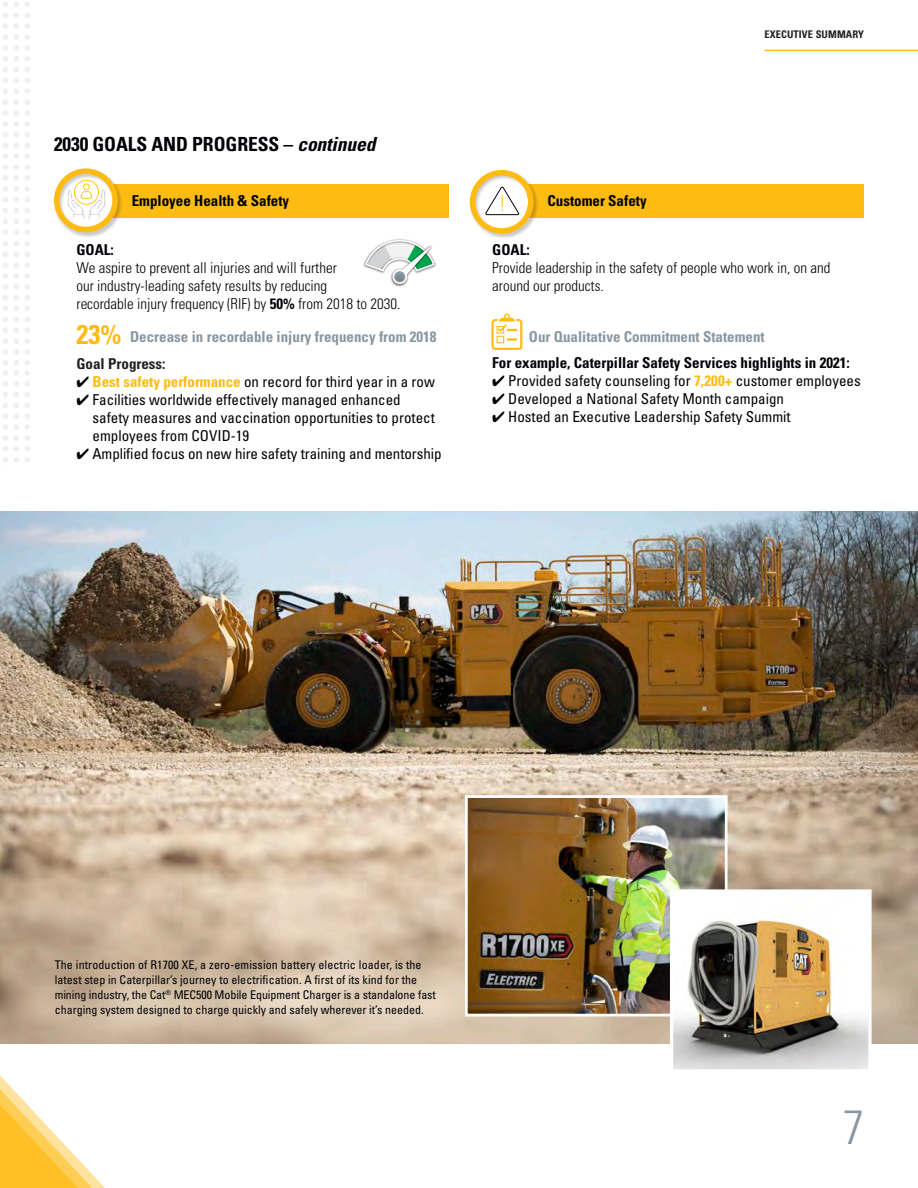
<style>
.page{position:relative;width:918px;height:1188px;background:#fff}
.page>*{position:absolute;margin:0;border:0;box-sizing:border-box;transform-origin:0 0}
.t1{font:300 condensed 48px "Univers LT Std";color:#8897a0}
.t2{font:700 condensed 27px "Univers LT Std";color:#febb12}
.t3{font:700 condensed 19.5px "Univers LT Std";letter-spacing:-.005em;color:#000206}
.t4{font:condensed 15px/18px "Univers LT Std";color:#000206}
.t5{font:300 condensed 15px/18px "Univers LT Std";color:#000206}
.t6{font:700 condensed 15px "Univers LT Std";color:#000206}
.t7{font:700 condensed 15px "Univers LT Std";color:#8897a0}
.t8{font:700 condensed 15px "Univers LT Std";color:#231f20}
.t9{font:condensed 12px/15px "Univers LT Std";color:#000206}
.t10{font:700 condensed 10.5px "Univers LT Std";letter-spacing:.01em;color:#231f20}
.s1{font-style:italic}
.s2{font-weight:700}
.s3{font-weight:700;color:#febb12}
</style>
<div class="page">
<svg style="left:0;top:1075px;width:105px;height:113px"></svg>
<div style="left:77px;top:184px;width:371px;height:34px;background:#febb12"></div>
<div style="left:493px;top:184px;width:371px;height:34px;background:#febb12"></div>
<div style="left:469px;top:170px;width:70px;height:69px;background:#231f20;opacity:.25"></div>
<div style="left:470px;top:170px;width:64px;height:64px;border:6px solid #febb12;border-radius:50%"></div>
<svg style="left:486px;top:187px;width:34px;height:29px"></svg>
<div style="left:54px;top:168px;width:69px;height:70px;background:#231f20;opacity:.25"></div>
<div style="left:54px;top:168px;width:64px;height:64px;border:6px solid #febb12;border-radius:50%"></div>
<div style="left:74px;top:180px;width:25px;height:25px;border:1px solid #ffc815;border-radius:50%"></div>
<div style="left:83px;top:184px;width:7px;height:6px;border:1px solid #ffc815;border-radius:50%"></div>
<svg style="left:67px;top:189px;width:39px;height:31px"></svg>
<svg style="left:491px;top:314px;width:31px;height:36px"></svg>
<img style="left:394px;top:285px;width:11px;height:2px">
<svg style="left:364px;top:239px;width:72px;height:46px"></svg>
<svg style="left:14px;top:403px;width:16px;height:59px"></svg>
<svg style="left:3px;top:403px;width:5px;height:59px"></svg>
<svg style="left:14px;top:143px;width:16px;height:5px"></svg>
<svg style="left:14px;top:154px;width:16px;height:59px"></svg>
<svg style="left:14px;top:219px;width:16px;height:16px"></svg>
<svg style="left:3px;top:143px;width:5px;height:5px"></svg>
<svg style="left:3px;top:154px;width:5px;height:59px"></svg>
<svg style="left:3px;top:219px;width:5px;height:16px"></svg>
<svg style="left:14px;top:241px;width:16px;height:5px"></svg>
<svg style="left:14px;top:252px;width:16px;height:59px"></svg>
<svg style="left:14px;top:317px;width:16px;height:80px"></svg>
<svg style="left:3px;top:241px;width:5px;height:5px"></svg>
<svg style="left:3px;top:252px;width:5px;height:59px"></svg>
<svg style="left:3px;top:317px;width:5px;height:80px"></svg>
<svg style="left:14px;top:2px;width:16px;height:5px"></svg>
<svg style="left:14px;top:13px;width:16px;height:59px"></svg>
<svg style="left:14px;top:78px;width:16px;height:59px"></svg>
<svg style="left:3px;top:2px;width:5px;height:5px"></svg>
<svg style="left:3px;top:13px;width:5px;height:59px"></svg>
<svg style="left:3px;top:78px;width:5px;height:59px"></svg>
<img style="left:0;top:512px;width:918px;height:532px">
<img style="left:464px;top:794px;width:265px;height:224px">
<svg style="left:668px;top:888px;width:205px;height:182px"></svg>
<hr style="left:765px;top:50px;width:153px;height:1px;background:#febb12">
<p class="t3" style="left:54px;top:132px;width:323px">2030 GOALS AND PROGRESS – <span class="s1">continued</span></p>
<p class="t6" style="left:132px;top:191px;width:159px">Employee Health &amp; Safety</p>
<p class="t6" style="left:76px;top:240px;width:39px">GOAL:</p>
<p class="t5" style="left:76px;top:258px;width:325px">We aspire to prevent all injuries and will further<br>our industry-leading safety results by reducing<br>recordable injury frequency (RIF) by <span class="s2">50%</span> from 2018 to 2030.</p>
<p class="t2" style="left:76px;top:318px;width:46px">23%</p>
<p class="t8" style="left:76px;top:354px;width:91px">Goal Progress:</p>
<p class="t4" style="left:76px;top:372px;width:360px">✔ <span class="s3">Best safety performance</span> on record for third year in a row</p>
<p class="t4" style="left:93px;top:390px;width:344px;text-indent:-16px">✔ Facilities worldwide effectively managed enhanced safety measures and vaccination opportunities to protect employees from COVID-19</p>
<p class="t4" style="left:77px;top:444px;width:367px">✔ Amplified focus on new hire safety training and mentorship</p>
<p class="t7" style="left:130px;top:328px;width:308px">Decrease in recordable injury frequency from 2018</p>
<p class="t6" style="left:548px;top:191px;width:101px">Customer Safety</p>
<p class="t10" style="left:764px;top:28px;width:101px">EXECUTIVE SUMMARY</p>
<p class="t6" style="left:492px;top:240px;width:39px">GOAL:</p>
<p class="t5" style="left:492px;top:258px;width:340px">Provide leadership in the safety of people who work in, on and around our products.</p>
<p class="t7" style="left:529px;top:327px;width:237px">Our Qualitative Commitment Statement</p>
<p class="t6" style="left:492px;top:354px;width:359px">For example, Caterpillar Safety Services highlights in 2021:</p>
<p class="t4" style="left:492px;top:372px;width:370px">✔ Provided safety counseling for <span class="s3">7,200+</span> customer employees</p>
<p class="t4" style="left:492px;top:390px;width:293px">✔ Developed a National Safety Month campaign</p>
<p class="t4" style="left:492px;top:408px;width:300px">✔ Hosted an Executive Leadership Safety Summit</p>
<p class="t9" style="left:55px;top:957px;width:383px">The introduction of R1700 XE, a zero-emission battery electric loader, is the latest step in Caterpillar’s journey to electrification. A first of its kind for the mining industry, the Cat<sup>®</sup> MEC500 Mobile Equipment Charger is a standalone fast charging system designed to charge quickly and safely wherever it’s needed.</p>
<h1 class="t1" style="left:843px;top:1099px;width:23px">7</h1>
</div>
